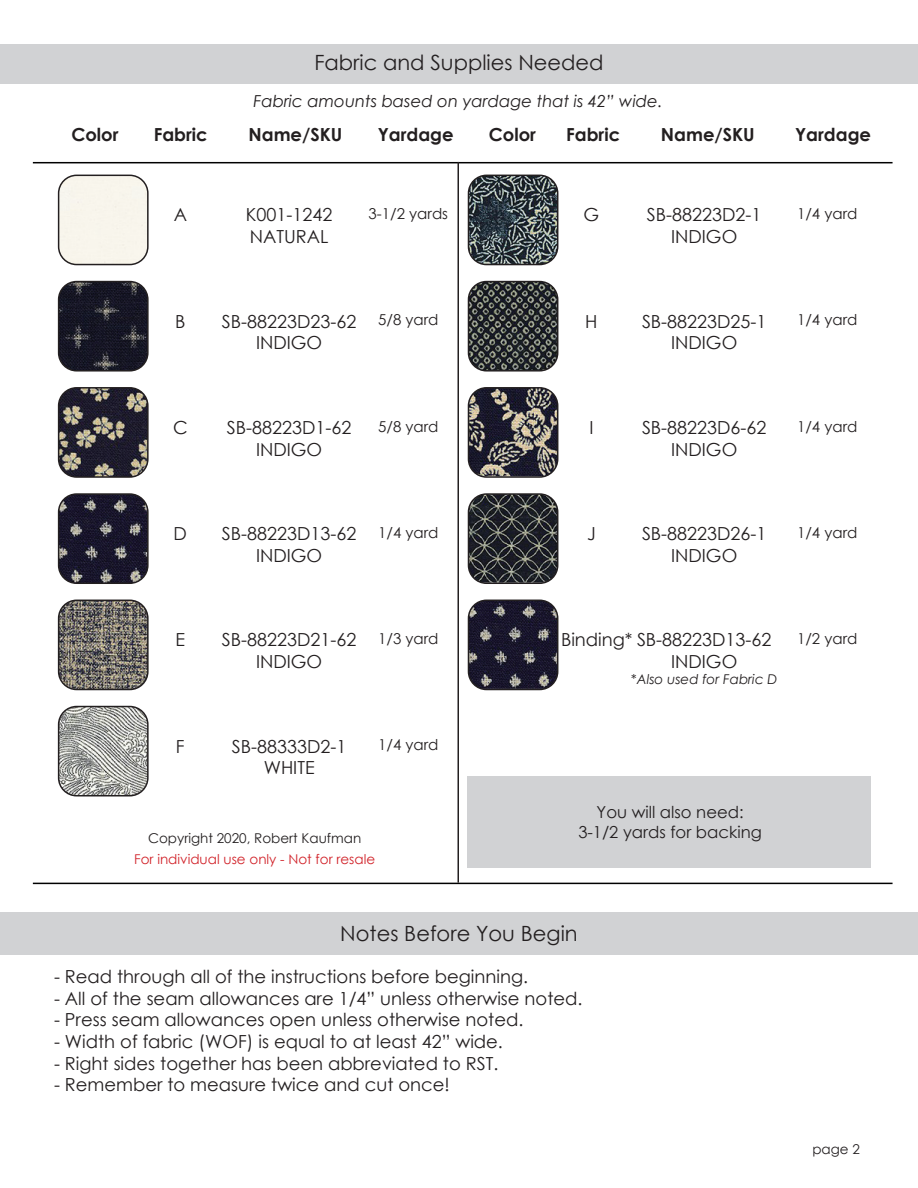
<style>
.page{position:relative;width:918px;height:1188px;background:#fff}
.page>*{position:absolute;margin:0;border:0;box-sizing:border-box;transform-origin:0 0}
.t1{font:21px "Century Gothic";color:#231f20}
.t2{font:18px/21.6px "Century Gothic";color:#231f20;text-align:center}
.t3{font:700 18px "Century Gothic";color:#231f20}
.t4{font:italic 16.5px "Century Gothic";color:#231f20}
.t5{font:16.5px/19.8px "Century Gothic";color:#231f20;text-align:center}
.t6{font:15px "Century Gothic";color:#231f20}
.t7{font:13.5px "Century Gothic";color:#d1232a}
.t8{font:13.5px "Century Gothic";color:#231f20}
.t9{font:italic 13.5px "Century Gothic";color:#231f20}
</style>
<div class="page">
<div style="left:0;top:44px;width:918px;height:40px;background:#d1d2d4"></div>
<img style="left:468px;top:175px;width:90px;height:89px">
<div style="left:468px;top:175px;width:90px;height:90px;border:2px solid #231f20;border-radius:18px"></div>
<img style="left:468px;top:282px;width:90px;height:87px">
<div style="left:468px;top:281px;width:90px;height:91px;border:2px solid #231f20;border-radius:18px"></div>
<img style="left:468px;top:388px;width:90px;height:88px">
<div style="left:468px;top:387px;width:90px;height:91px;border:2px solid #231f20;border-radius:18px"></div>
<img style="left:468px;top:496px;width:90px;height:87px">
<div style="left:468px;top:493px;width:90px;height:91px;border:2px solid #231f20;border-radius:18px"></div>
<img style="left:468px;top:600px;width:90px;height:89px">
<div style="left:468px;top:600px;width:90px;height:90px;border:2px solid #231f20;border-radius:18px"></div>
<hr style="left:33px;top:162px;width:860px;height:1px;background:#000">
<hr style="left:33px;top:883px;width:860px;height:1px;background:#000">
<hr style="left:458px;top:162px;width:1px;height:721px;background:#231f20">
<div style="left:59px;top:175px;width:87px;height:90px;background:#f8f5ec"></div>
<div style="left:58px;top:175px;width:91px;height:90px;border:2px solid #231f20;border-radius:18px"></div>
<img style="left:59px;top:282px;width:87px;height:87px">
<div style="left:58px;top:281px;width:91px;height:91px;border:2px solid #231f20;border-radius:18px"></div>
<img style="left:59px;top:388px;width:87px;height:87px">
<div style="left:58px;top:387px;width:91px;height:91px;border:2px solid #231f20;border-radius:18px"></div>
<img style="left:59px;top:496px;width:87px;height:87px">
<div style="left:58px;top:493px;width:91px;height:91px;border:2px solid #231f20;border-radius:18px"></div>
<img style="left:59px;top:600px;width:87px;height:90px">
<div style="left:58px;top:600px;width:91px;height:90px;border:2px solid #231f20;border-radius:18px"></div>
<img style="left:59px;top:707px;width:87px;height:89px">
<div style="left:58px;top:706px;width:91px;height:90px;border:2px solid #231f20;border-radius:18px"></div>
<div style="left:467px;top:776px;width:404px;height:92px;background:#d1d2d4"></div>
<div style="left:0;top:913px;width:918px;height:42px;background:#d1d2d4"></div>
<p class="t1" style="left:314px;top:47px;width:291px">Fabric and Supplies Needed</p>
<p class="t4" style="left:253px;top:90px;width:411px">Fabric amounts based on yardage that is 42” wide.</p>
<p class="t3" style="left:71px;top:121px;width:49px">Color</p>
<p class="t3" style="left:154px;top:121px;width:56px">Fabric</p>
<p class="t3" style="left:248px;top:121px;width:95px">Name/SKU</p>
<p class="t3" style="left:378px;top:121px;width:77px">Yardage</p>
<p class="t3" style="left:489px;top:121px;width:49px">Color</p>
<p class="t3" style="left:566px;top:121px;width:55px">Fabric</p>
<p class="t3" style="left:661px;top:121px;width:95px">Name/SKU</p>
<p class="t3" style="left:795px;top:121px;width:77px">Yardage</p>
<p class="t2" style="left:174px;top:204px;width:15px">A</p>
<p class="t2" style="left:246px;top:204px;width:88px;text-align:left">K001-1242<br>NATURAL</p>
<p class="t6" style="left:369px;top:203px;width:81px">3-1/2 yards</p>
<p class="t2" style="left:584px;top:204px;width:17px">G</p>
<p class="t2" style="left:647px;top:204px;width:116px">SB-88223D2-1<br>INDIGO</p>
<p class="t6" style="left:797px;top:203px;width:62px">1/4 yard</p>
<p class="t2" style="left:175px;top:310px;width:12px">B</p>
<p class="t2" style="left:222px;top:310px;width:136px">SB-88223D23-62<br>INDIGO</p>
<p class="t6" style="left:378px;top:310px;width:62px">5/8 yard</p>
<p class="t2" style="left:585px;top:310px;width:14px">H</p>
<p class="t2" style="left:642px;top:310px;width:126px">SB-88223D25-1<br>INDIGO</p>
<p class="t6" style="left:797px;top:310px;width:62px">1/4 yard</p>
<p class="t2" style="left:173px;top:416px;width:16px">C</p>
<p class="t2" style="left:227px;top:416px;width:126px">SB-88223D1-62<br>INDIGO</p>
<p class="t6" style="left:378px;top:416px;width:62px">5/8 yard</p>
<p class="t2" style="left:589px;top:416px;width:6px">I</p>
<p class="t2" style="left:642px;top:416px;width:126px">SB-88223D6-62<br>INDIGO</p>
<p class="t6" style="left:797px;top:416px;width:62px">1/4 yard</p>
<p class="t2" style="left:174px;top:523px;width:15px">D</p>
<p class="t2" style="left:222px;top:523px;width:136px">SB-88223D13-62<br>INDIGO</p>
<p class="t6" style="left:378px;top:522px;width:62px">1/4 yard</p>
<p class="t2" style="left:587px;top:523px;width:10px">J</p>
<p class="t2" style="left:642px;top:523px;width:126px">SB-88223D26-1<br>INDIGO</p>
<p class="t6" style="left:797px;top:522px;width:62px">1/4 yard</p>
<p class="t2" style="left:176px;top:629px;width:11px">E</p>
<p class="t2" style="left:222px;top:629px;width:136px">SB-88223D21-62<br>INDIGO</p>
<p class="t6" style="left:378px;top:628px;width:62px">1/3 yard</p>
<p class="t2" style="left:671px;top:629px;width:102px;text-align:left;text-indent:-110px">Binding* SB-88223D13-62<br>INDIGO</p>
<p class="t9" style="left:631px;top:670px;width:148px">*Also used for Fabric D</p>
<p class="t6" style="left:797px;top:628px;width:62px">1/2 yard</p>
<p class="t2" style="left:176px;top:735px;width:10px">F</p>
<p class="t2" style="left:232px;top:735px;width:116px">SB-88333D2-1<br>WHITE</p>
<p class="t6" style="left:378px;top:735px;width:62px">1/4 yard</p>
<p class="t8" style="left:148px;top:828px;width:215px">Copyright 2020, Robert Kaufman</p>
<p class="t7" style="left:134px;top:849px;width:243px">For individual use only - Not for resale</p>
<p class="t5" style="left:578px;top:802px;width:185px">You will also need:<br>3-1/2 yards for backing</p>
<p class="t1" style="left:340px;top:919px;width:239px">Notes Before You Begin</p>
<p class="t2" style="left:54px;top:966px;width:476px">- Read through all of the instructions before beginning.</p>
<p class="t2" style="left:54px;top:987px;width:530px">- All of the seam allowances are 1/4” unless otherwise noted.</p>
<p class="t2" style="left:54px;top:1009px;width:471px">- Press seam allowances open unless otherwise noted.</p>
<p class="t2" style="left:54px;top:1030px;width:450px">- Width of fabric (WOF) is equal to at least 42” wide.</p>
<p class="t2" style="left:54px;top:1052px;width:446px">- Right sides together has been abbreviated to RST.</p>
<p class="t2" style="left:54px;top:1074px;width:397px">- Remember to measure twice and cut once!</p>
<p class="t8" style="left:812px;top:1140px;width:49px">page 2</p>
</div>
